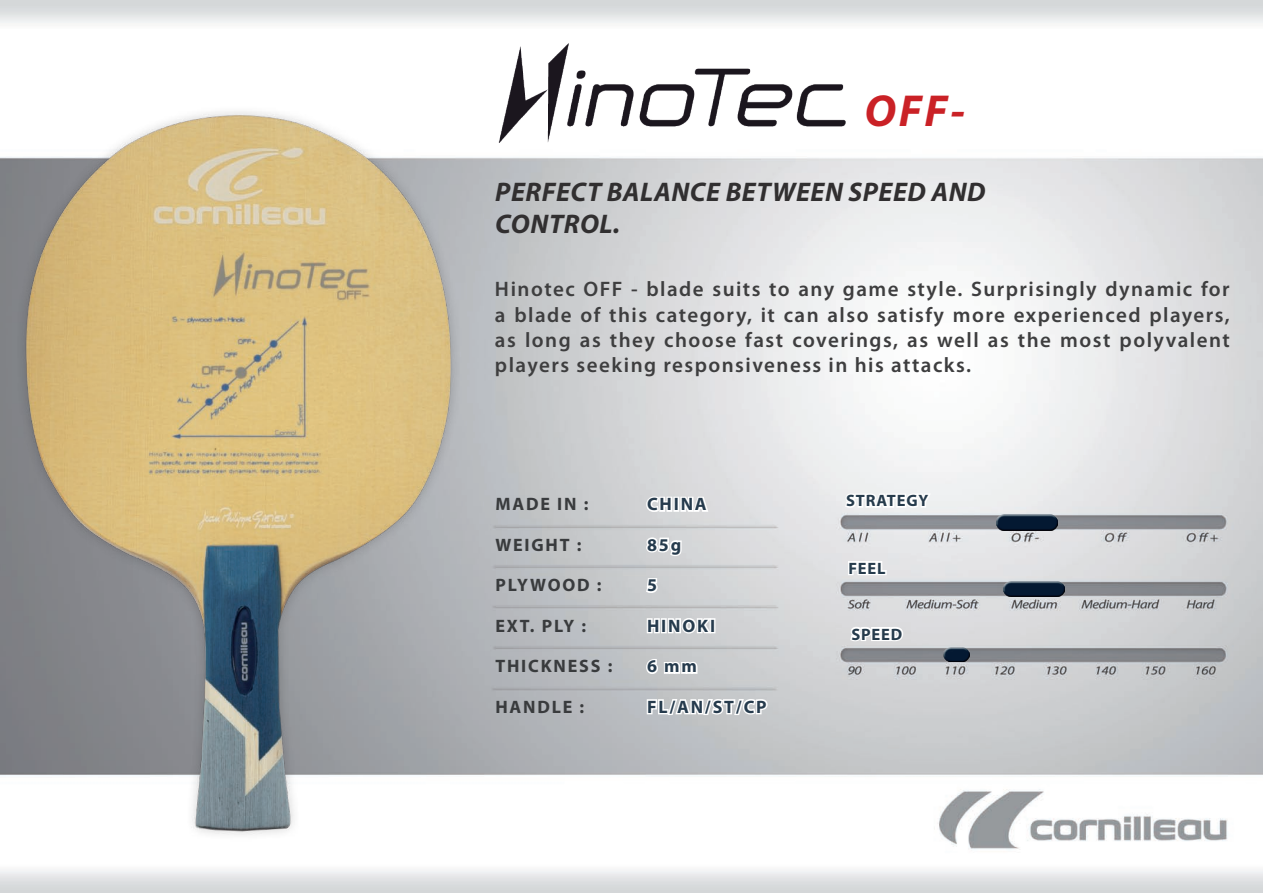
<style>
.page{position:relative;width:1263px;height:893px;background:#fff}
.page>*{position:absolute;margin:0;border:0;box-sizing:border-box;transform-origin:0 0}
.t1{font:italic 700 45px "Myriad Pro";color:#ca2126}
.t2{font:italic 700 27px/32.4px "Myriad Pro";letter-spacing:.02em;color:#312f30}
.t3{font:600 21px/25.2px "Myriad Pro";letter-spacing:.07em;color:#3e3e3f;text-align:justify}
.t4{font:700 18px "Myriad Pro";letter-spacing:.1em;color:#393b3d}
.t5{font:700 18px "Myriad Pro";letter-spacing:.1em;color:#263b4d}
.t6{font:700 16.5px "Myriad Pro";letter-spacing:.05em;color:#263b4c}
</style>
<div class="page">
<img style="left:0;top:0;width:1263px;height:893px">
<img style="left:499px;top:43px;width:347px;height:99px">
<svg style="left:843px;top:472px;width:90px;height:45px"></svg>
<svg style="left:846px;top:560px;width:42px;height:17px"></svg>
<svg style="left:848px;top:624px;width:57px;height:19px"></svg>
<svg style="left:644px;top:476px;width:70px;height:168px"></svg>
<svg style="left:644px;top:657px;width:126px;height:68px"></svg>
<img style="left:0;top:62px;width:498px;height:831px">
<img style="left:996px;top:514px;width:62px;height:16px">
<img style="left:943px;top:647px;width:26px;height:15px">
<img style="left:1003px;top:581px;width:61px;height:16px">
<h1 class="t1" style="left:864px;top:81px;width:102px">OFF-</h1>
<p class="t2" style="left:495px;top:174px;width:492px">PERFECT BALANCE BETWEEN SPEED AND<br>CONTROL.</p>
<p class="t3" style="left:495px;top:276px;width:736px">Hinotec OFF - blade suits to any game style. Surprisingly dynamic for a blade of this category, it can also satisfy more experienced players, as long as they choose fast coverings, as well as the most polyvalent players seeking responsiveness in his attacks.</p>
<p class="t4" style="left:495px;top:492px;width:95px">MADE IN :</p>
<p class="t4" style="left:495px;top:533px;width:88px">WEIGHT :</p>
<p class="t4" style="left:495px;top:573px;width:108px">PLYWOOD :</p>
<p class="t4" style="left:495px;top:614px;width:92px">EXT. PLY :</p>
<p class="t4" style="left:495px;top:654px;width:118px">THICKNESS :</p>
<p class="t4" style="left:495px;top:695px;width:90px">HANDLE :</p>
<p class="t5" style="left:647px;top:492px;width:61px">CHINA</p>
<p class="t5" style="left:647px;top:533px;width:36px">85g</p>
<p class="t5" style="left:647px;top:573px;width:11px">5</p>
<p class="t5" style="left:647px;top:614px;width:70px">HINOKI</p>
<p class="t5" style="left:647px;top:654px;width:51px">6 mm</p>
<p class="t5" style="left:647px;top:695px;width:121px">FL/AN/ST/CP</p>
<p class="t6" style="left:846px;top:490px;width:84px">STRATEGY</p>
<p class="t6" style="left:848px;top:557px;width:39px">FEEL</p>
<p class="t6" style="left:851px;top:623px;width:52px">SPEED</p>
</div>
